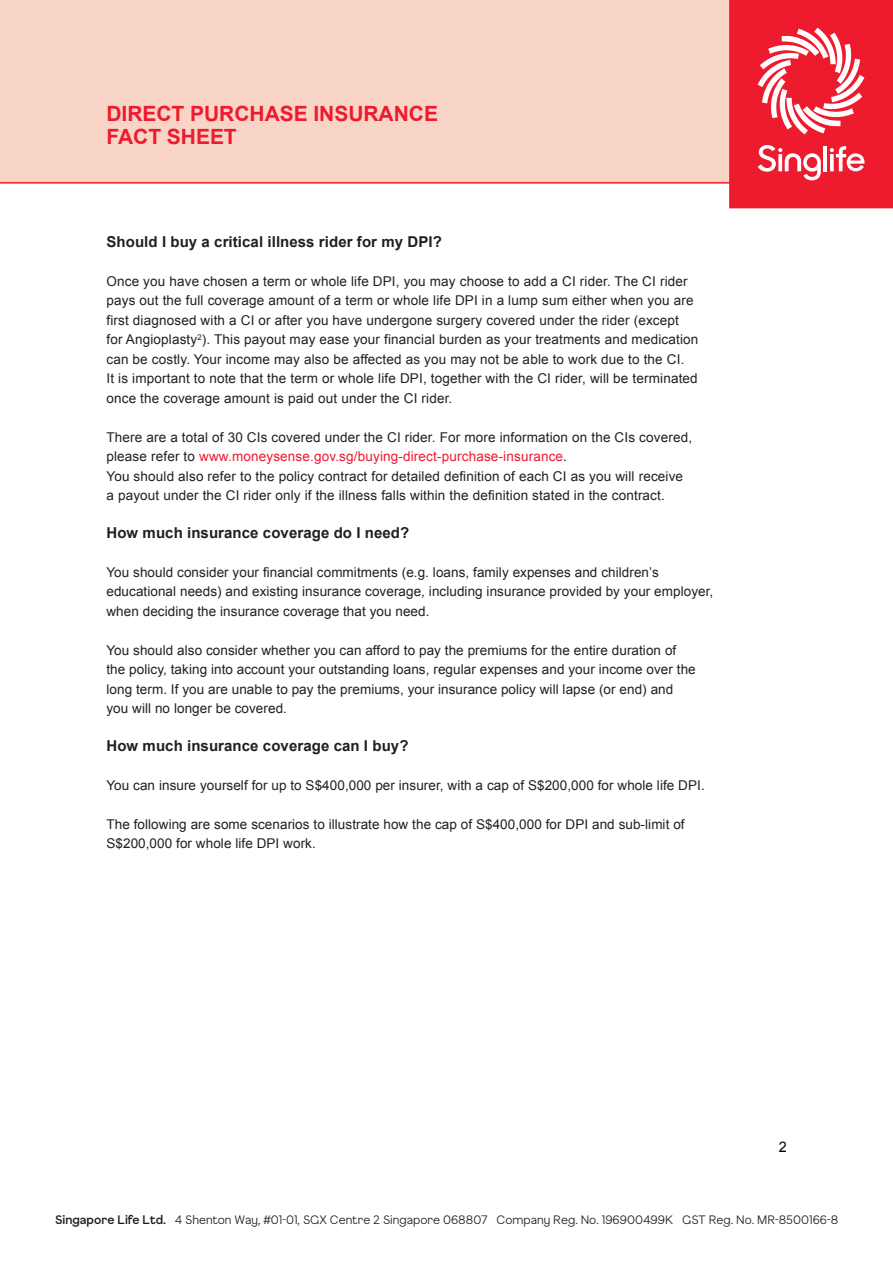
<style>
.page{position:relative;width:893px;height:1263px;background:#fff}
.page>*{position:absolute;margin:0;border:0;box-sizing:border-box;transform-origin:0 0}
.t1{font:700 21px/22.5px "Arial";color:#ee1a2e}
.t2{font:700 15px "Arial";letter-spacing:.005em;color:#231f20}
.t3{font:14.55px "Arial";color:#040503}
.t4{font:13.5px/19.5px "Arial";letter-spacing:.01em;color:#231f20}
.t5{font:300 12px "F37 Gruffy";color:#231f20}
.s1{color:#ee1a2e}
.s2{font-weight:500}
</style>
<div class="page">
<div style="left:0;top:0;width:761px;height:183px;background:#f9d5c8"></div>
<hr style="left:0;top:182px;width:765px;height:2px;background:#ee1a2e">
<svg style="left:729px;top:0;width:164px;height:208px;background:#f03c4d"></svg>
<h1 class="t1" style="left:107px;top:103px;width:333px">DIRECT PURCHASE INSURANCE<br>FACT SHEET</h1>
<p class="t2" style="left:106px;top:231px;width:337px">Should I buy a critical illness rider for my DPI?</p>
<p class="t4" style="left:106px;top:271px;width:593px">Once you have chosen a term or whole life DPI, you may choose to add a CI rider. The CI rider pays out the full coverage amount of a term or whole life DPI in a lump sum either when you are first diagnosed with a CI or after you have undergone surgery covered under the rider (except for Angioplasty<sup>2</sup>). This payout may ease your financial burden as your treatments and medication can be costly. Your income may also be affected as you may not be able to work due to the CI.<br>It is important to note that the term or whole life DPI, together with the CI rider, will be terminated once the coverage amount is paid out under the CI rider.</p>
<p class="t4" style="left:106px;top:427px;width:587px">There are a total of 30 CIs covered under the CI rider. For more information on the CIs covered, please refer to <span class="s1">www.moneysense.gov.sg/buying-direct-purchase-insurance</span>.<br>You should also refer to the policy contract for detailed definition of each CI as you will receive a payout under the CI rider only if the illness falls within the definition stated in the contract.</p>
<p class="t2" style="left:106px;top:522px;width:304px">How much insurance coverage do I need?</p>
<p class="t4" style="left:106px;top:562px;width:608px">You should consider your financial commitments (e.g. loans, family expenses and children’s educational needs) and existing insurance coverage, including insurance provided by your employer, when deciding the insurance coverage that you need.</p>
<p class="t4" style="left:106px;top:640px;width:591px">You should also consider whether you can afford to pay the premiums for the entire duration of the policy, taking into account your outstanding loans, regular expenses and your income over the long term. If you are unable to pay the premiums, your insurance policy will lapse (or end) and you will no longer be covered.</p>
<p class="t2" style="left:106px;top:735px;width:304px">How much insurance coverage can I buy?</p>
<p class="t4" style="left:106px;top:775px;width:600px">You can insure yourself for up to S$400,000 per insurer, with a cap of S$200,000 for whole life DPI.</p>
<p class="t4" style="left:106px;top:814px;width:580px">The following are some scenarios to illustrate how the cap of S$400,000 for DPI and sub-limit of<br>S$200,000 for whole life DPI work.</p>
<p class="t3" style="left:779px;top:1137px;width:10px">2</p>
<p class="t5" style="left:55px;top:1212px;width:785px"><span class="s2">Singapore Life Ltd.</span> 4 Shenton Way, #01-01, SGX Centre 2 Singapore 068807 Company Reg. No. 196900499K GST Reg. No. MR-8500166-8</p>
</div>
